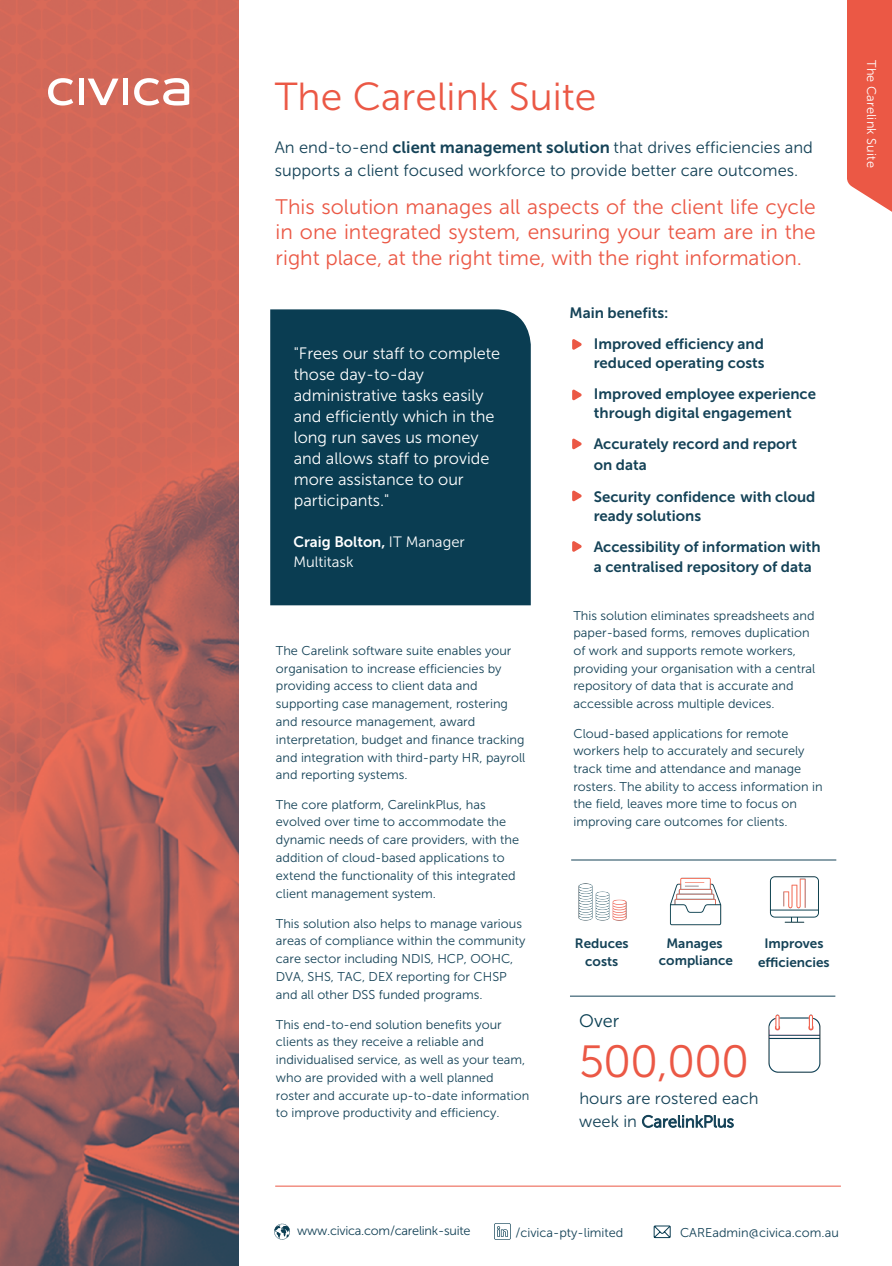
<style>
.page{position:relative;width:892px;height:1266px;background:#fff}
.page>*{position:absolute;margin:0;border:0;box-sizing:border-box;transform-origin:0 0}
.t1{font:45px "Museo Sans 300";letter-spacing:-.025em;color:#eb5845}
.t2{font:39px "Museo Sans 300";color:#eb5845}
.t3{font:21px/25.2px "Museo Sans 300";color:#eb5845;text-align:justify}
.t4{font:18px "Museo Sans 300";color:#093e52}
.t5{font:16.5px/21px "Museo Sans 300";color:#fff}
.t6{font:16.5px/23.1px "Museo Sans 300";color:#144257}
.t7{font:15px/19.5px "Museo Sans 700";color:#144257}
.t8{font:15px "Museo Sans 700";color:#fff}
.t9{font:15px "Museo Sans 300";color:#fff}
.t10{font:13.5px/18px "Museo Sans 700";color:#144257;text-align:center}
.t11{font:12.75px/17.7px "Museo Sans 300";color:#144257}
.t12{font:12.75px "Museo Sans 300";letter-spacing:-.02em;color:#144257}
.t13{font:12.75px "Museo Sans 300";letter-spacing:.01em;color:#fff}
.s1{font-family:"Museo Sans 700"}
.s2{font-family:"Museo Sans 300"}
</style>
<div class="page">
<img style="left:0;top:0;width:238px;height:1266px">
<hr style="left:275px;top:1186px;width:566px;height:1px;background:#eb5845">
<div style="left:270px;top:309px;width:261px;height:296px;background:#0a3d52"></div>
<hr style="left:571px;top:860px;width:265px;height:1px;background:#144257">
<hr style="left:570px;top:996px;width:265px;height:1px;background:#144257">
<svg style="left:48px;top:78px;width:25px;height:28px"></svg>
<div style="left:123px;top:79px;width:5px;height:26px;background:#fff"></div>
<div style="left:79px;top:79px;width:5px;height:26px;background:#fff"></div>
<svg style="left:88px;top:79px;width:30px;height:26px"></svg>
<svg style="left:134px;top:78px;width:55px;height:28px"></svg>
<svg style="left:572px;top:339px;width:10px;height:11px"></svg>
<svg style="left:572px;top:389px;width:10px;height:12px"></svg>
<svg style="left:572px;top:438px;width:10px;height:12px"></svg>
<svg style="left:572px;top:490px;width:10px;height:12px"></svg>
<svg style="left:572px;top:541px;width:10px;height:11px"></svg>
<svg style="left:653px;top:1225px;width:17px;height:13px"></svg>
<svg style="left:274px;top:1223px;width:16px;height:17px"></svg>
<img style="left:494px;top:1223px;width:17px;height:17px">
<img style="left:670px;top:877px;width:52px;height:49px">
<img style="left:769px;top:876px;width:50px;height:47px">
<img style="left:578px;top:883px;width:49px;height:38px">
<svg style="left:847px;top:0;width:45px;height:212px;background:#ec6351"></svg>
<img style="left:768px;top:1014px;width:53px;height:59px">
<h2 class="t2" style="left:275px;top:75px;width:323px">The Carelink Suite</h2>
<p class="t6" style="left:275px;top:135px;width:540px">An end-to-end <span class="s1">client management solution</span> that drives efficiencies and supports a client focused workforce to provide better care outcomes.</p>
<h3 class="t3" style="left:276px;top:194px;width:542px">This solution manages all aspects of the client life cycle in one integrated system, ensuring your team are in the right place, at the right time, with the right information.</h3>
<p class="t5" style="left:294px;top:343px;width:208px">"Frees our staff to complete those day-to-day administrative tasks easily and efficiently which in the long run saves us money and allows staff to provide more assistance to our participants."</p>
<p class="t8" style="left:293px;top:534px;width:173px">Craig Bolton, <span class="s2">IT Manager</span></p>
<p class="t9" style="left:293px;top:554px;width:62px">Multitask</p>
<p class="t11" style="left:276px;top:642px;width:251px">The Carelink software suite enables your organisation to increase efficiencies by providing access to client data and supporting case management, rostering and resource management, award interpretation, budget and finance tracking and integration with third-party HR, payroll and reporting systems.</p>
<p class="t11" style="left:276px;top:795px;width:245px">The core platform, CarelinkPlus, has evolved over time to accommodate the dynamic needs of care providers, with the addition of cloud-based applications to extend the functionality of this integrated client management system.</p>
<p class="t11" style="left:276px;top:914px;width:251px">This solution also helps to manage various areas of compliance within the community care sector including NDIS, HCP, OOHC, DVA, SHS, TAC, DEX reporting for CHSP and all other DSS funded programs.</p>
<p class="t11" style="left:276px;top:1015px;width:255px">This end-to-end solution benefits your clients as they receive a reliable and individualised service, as well as your team, who are provided with a well planned roster and accurate up-to-date information to improve productivity and efficiency.</p>
<p class="t7" style="left:569px;top:303px;width:100px">Main benefits:</p>
<p class="t7" style="left:594px;top:334px;width:172px;line-height:18.9px">Improved efficiency and reduced operating costs</p>
<p class="t7" style="left:594px;top:384px;width:224px">Improved employee experience through digital engagement</p>
<p class="t7" style="left:594px;top:433px;width:205px;line-height:21px">Accurately record and report on data</p>
<p class="t7" style="left:594px;top:487px;width:223px">Security confidence with cloud ready solutions</p>
<p class="t7" style="left:594px;top:537px;width:228px;line-height:20.1px">Accessibility of information with a centralised repository of data</p>
<p class="t11" style="left:573px;top:607px;width:243px">This solution eliminates spreadsheets and paper-based forms, removes duplication of work and supports remote workers, providing your organisation with a central repository of data that is accurate and accessible across multiple devices.</p>
<p class="t11" style="left:573px;top:724px;width:251px">Cloud-based applications for remote workers help to accurately and securely track time and attendance and manage rosters. The ability to access information in the field, leaves more time to focus on improving care outcomes for clients.</p>
<p class="t10" style="left:575px;top:934px;width:55px">Reduces costs</p>
<p class="t10" style="left:659px;top:935px;width:76px;line-height:16.6px">Manages compliance</p>
<p class="t10" style="left:758px;top:934px;width:73px;line-height:18.8px">Improves efficiencies</p>
<h3 class="t4" style="left:579px;top:1011px;width:41px">Over</h3>
<h1 class="t1" style="left:579px;top:1037px;width:171px">500,000</h1>
<p class="t6" style="left:579px;top:1087px;width:181px">hours are rostered each week in CarelinkPlus</p>
<p class="t13" style="left:878px;top:60px;width:109px;rotate:90deg">The Carelink Suite</p>
<p class="t12" style="left:297px;top:1224px;width:175px">www.civica.com/carelink-suite</p>
<p class="t11" style="left:515px;top:1224px;width:109px">/civica-pty-limited</p>
<p class="t11" style="left:680px;top:1224px;width:160px">CAREadmin@civica.com.au</p>
</div>
